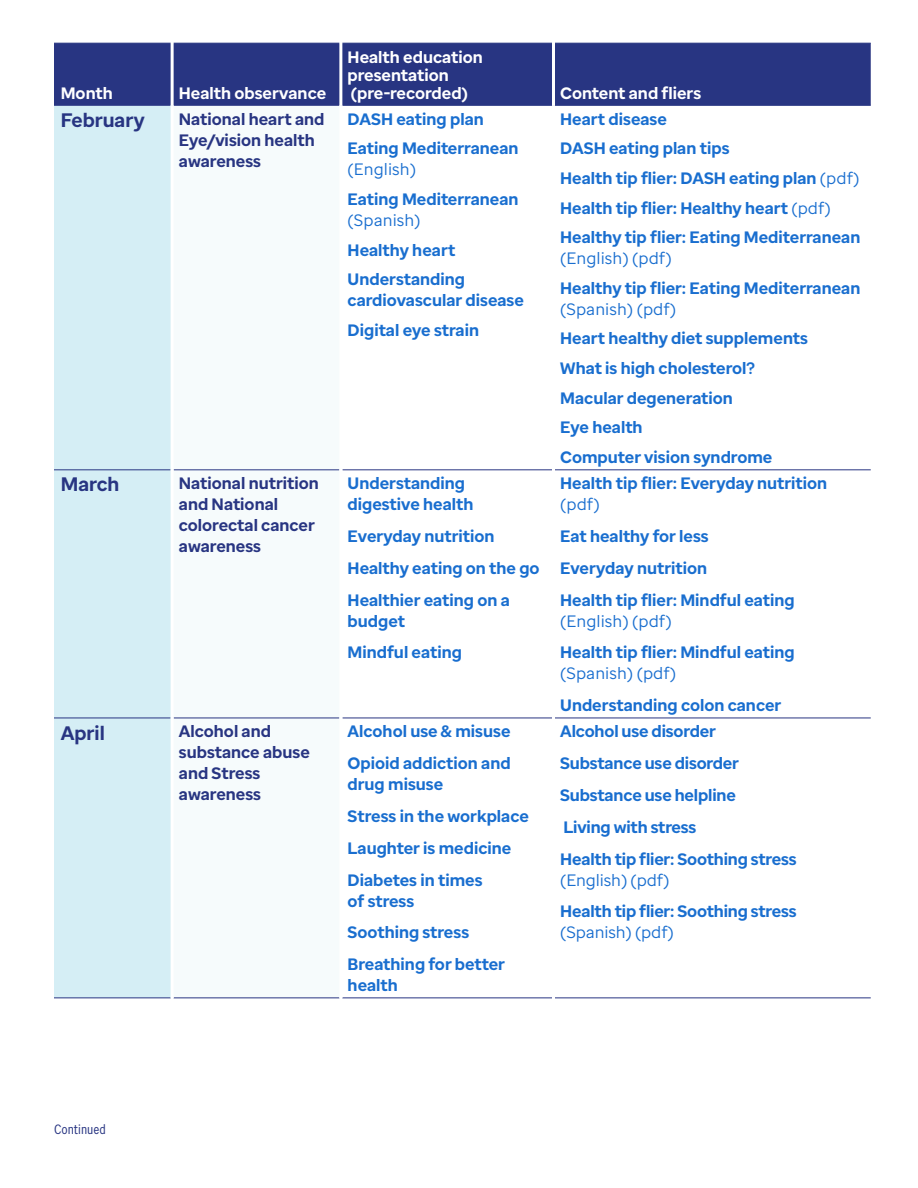
<style>
.page{position:relative;width:918px;height:1188px;background:#fff}
.page>*{position:absolute;margin:0;border:0;box-sizing:border-box;transform-origin:0 0}
.t1{font:700 19.5px "Enterprise Sans";color:#283582}
.t2{font:700 16.5px/31.8px "Enterprise Sans";color:#196ecf}
.t3{font:700 16.5px/21px "Enterprise Sans";color:#283582}
.t4{font:700 16.5px/18px "Enterprise Sans";color:#fff}
.t5{font:16.5px "Enterprise Sans";letter-spacing:-.01em;color:#196ecf}
.t6{font:13.5px "Enterprise Sans Cond";color:#283582}
.s1{font-weight:400}
</style>
<div class="page">
<div style="left:54px;top:44px;width:817px;height:61px;background:#283582"></div>
<div style="left:54px;top:106px;width:117px;height:892px;background:#d5eef5"></div>
<hr style="left:54px;top:43px;width:117px;height:1px;background:#283582">
<hr style="left:174px;top:43px;width:165px;height:1px;background:#283582">
<hr style="left:342px;top:43px;width:210px;height:1px;background:#283582">
<hr style="left:555px;top:43px;width:316px;height:1px;background:#283582">
<hr style="left:54px;top:105px;width:117px;height:1px;background:#283582">
<hr style="left:174px;top:105px;width:165px;height:1px;background:#283582">
<hr style="left:342px;top:105px;width:210px;height:1px;background:#283582">
<hr style="left:555px;top:105px;width:316px;height:1px;background:#283582">
<hr style="left:54px;top:470px;width:117px;height:1px;background:#283582">
<hr style="left:174px;top:470px;width:165px;height:1px;background:#283582">
<hr style="left:342px;top:470px;width:210px;height:1px;background:#283582">
<hr style="left:555px;top:470px;width:316px;height:1px;background:#283582">
<hr style="left:54px;top:718px;width:117px;height:1px;background:#283582">
<hr style="left:174px;top:718px;width:165px;height:1px;background:#283582">
<hr style="left:342px;top:718px;width:210px;height:1px;background:#283582">
<hr style="left:555px;top:718px;width:316px;height:1px;background:#283582">
<hr style="left:54px;top:998px;width:117px;height:1px;background:#283582">
<hr style="left:174px;top:998px;width:165px;height:1px;background:#283582">
<hr style="left:342px;top:998px;width:210px;height:1px;background:#283582">
<hr style="left:555px;top:998px;width:316px;height:1px;background:#283582">
<hr style="left:171px;top:43px;width:3px;height:62px;background:#fff">
<hr style="left:339px;top:43px;width:3px;height:62px;background:#fff">
<hr style="left:552px;top:43px;width:3px;height:62px;background:#fff">
<p class="t4" style="left:61px;top:84px;width:54px">Month</p>
<p class="t4" style="left:179px;top:84px;width:149px">Health observance</p>
<p class="t4" style="left:348px;top:48px;width:137px">Health education presentation (pre-recorded)</p>
<p class="t1" style="left:61px;top:107px;width:85px">February</p>
<p class="t3" style="left:179px;top:108px;width:147px">National heart and<br>Eye/vision health awareness</p>
<p class="t2" style="left:348px;top:104px;width:172px;line-height:29.7px">DASH eating plan<br>Eating Mediterranean</p>
<p class="t2" style="left:348px;top:155px;width:172px;line-height:29.7px"><span class="s1">(English)<br></span>Eating Mediterranean</p>
<p class="t2" style="left:348px;top:205px;width:119px;line-height:29.7px"><span class="s1">(Spanish)<br></span>Healthy heart<br>Understanding</p>
<p class="t2" style="left:348px;top:286px;width:178px;line-height:29.7px">cardiovascular disease<br>Digital eye strain</p>
<p class="t1" style="left:61px;top:472px;width:60px">March</p>
<p class="t3" style="left:179px;top:473px;width:141px">National nutrition and National colorectal cancer awareness</p>
<p class="t2" style="left:348px;top:473px;width:127px;line-height:21px">Understanding digestive health</p>
<p class="t2" style="left:348px;top:520px;width:193px">Everyday nutrition<br>Healthy eating on the go<br>Healthier eating on a</p>
<p class="t2" style="left:348px;top:605px;width:116px">budget<br>Mindful eating</p>
<p class="t1" style="left:61px;top:720px;width:46px">April</p>
<p class="t3" style="left:179px;top:721px;width:132px">Alcohol and substance abuse and Stress awareness</p>
<p class="t2" style="left:348px;top:716px;width:165px">Alcohol use &amp; misuse<br>Opioid addiction and</p>
<p class="t2" style="left:348px;top:768px;width:183px">drug misuse<br>Stress in the workplace<br>Laughter is medicine<br>Diabetes in times</p>
<p class="t2" style="left:348px;top:885px;width:159px">of stress<br>Soothing stress<br>Breathing for better</p>
<p class="t2" style="left:348px;top:969px;width:52px">health</p>
<p class="t4" style="left:560px;top:84px;width:143px">Content and fliers</p>
<p class="t2" style="left:560px;top:104px;width:302px;line-height:29.7px">Heart disease<br>DASH eating plan tips<br>Health tip flier: DASH eating plan <span class="s1">(pdf)<br></span>Health tip flier: Healthy heart <span class="s1">(pdf)<br></span>Healthy tip flier: Eating Mediterranean</p>
<p class="t2" style="left:560px;top:244px;width:302px;line-height:29.7px"><span class="s1">(English) (pdf)<br></span>Healthy tip flier: Eating Mediterranean</p>
<p class="t2" style="left:560px;top:294px;width:249px;line-height:29.7px"><span class="s1">(Spanish) (pdf)<br></span>Heart healthy diet supplements<br>What is high cholesterol?<br>Macular degeneration<br>Eye health<br>Computer vision syndrome</p>
<p class="t2" style="left:560px;top:473px;width:269px;line-height:21px">Health tip flier: Everyday nutrition <span class="s1">(pdf)</span></p>
<p class="t2" style="left:560px;top:520px;width:236px">Eat healthy for less<br>Everyday nutrition<br>Health tip flier: Mindful eating</p>
<p class="t2" style="left:560px;top:605px;width:236px"><span class="s1">(English) (pdf)<br></span>Health tip flier: Mindful eating</p>
<p class="t2" style="left:560px;top:658px;width:223px"><span class="s1">(Spanish) (pdf)<br></span>Understanding colon cancer</p>
<p class="t2" style="left:560px;top:716px;width:238px">Alcohol use disorder<br>Substance use disorder<br>Substance use helpline<br>Living with stress<br>Health tip flier: Soothing stress</p>
<p class="t2" style="left:560px;top:864px;width:238px"><span class="s1">(English) (pdf)<br></span>Health tip flier: Soothing stress</p>
<p class="t5" style="left:560px;top:922px;width:115px">(Spanish) (pdf)</p>
<p class="t6" style="left:54px;top:1121px;width:53px">Continued</p>
</div>
